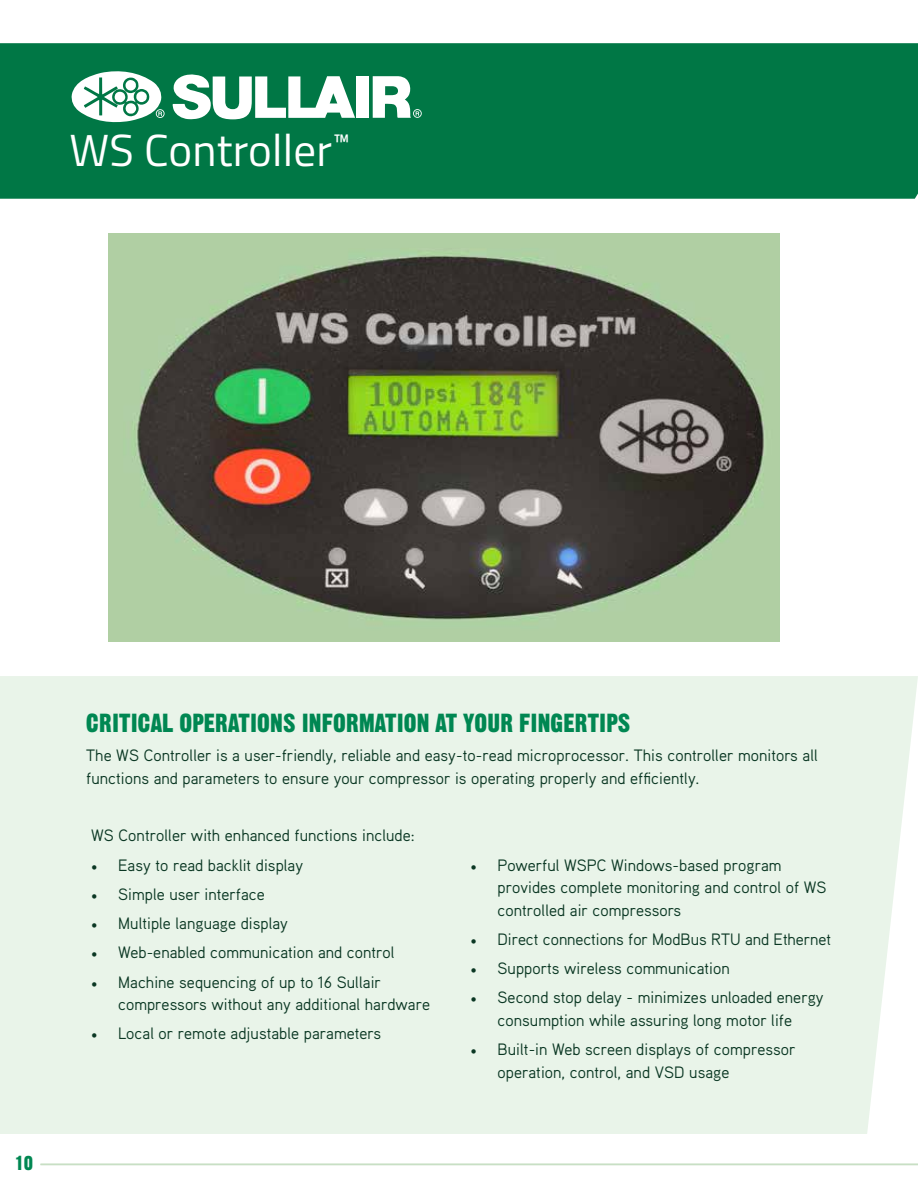
<style>
.page{position:relative;width:918px;height:1188px;background:#fff}
.page>*{position:absolute;margin:0;border:0;box-sizing:border-box;transform-origin:0 0}
.t1{font:45px "Titillium Web";letter-spacing:.005em;color:#fff}
.t2{font:25.5px "Gothic Thirteen";letter-spacing:.005em;color:#008752}
.t3{font:19.5px "Gothic Thirteen";color:#008752}
.t4{font:16.5px/22.5px "Aaux";letter-spacing:.005em;color:#0a3723}
.s1{font-family:"Minion Pro"}
</style>
<div class="page">
<div style="left:0;top:676px;width:918px;height:458px;background:#e9f4e9"></div>
<img style="left:108px;top:233px;width:672px;height:408px">
<div style="left:0;top:43px;width:918px;height:156px;background:#007745"></div>
<div style="left:357px;top:76px;width:12px;height:42px;background:#fff"></div>
<svg style="left:172px;top:74px;width:183px;height:46px"></svg>
<svg style="left:373px;top:76px;width:49px;height:42px"></svg>
<svg style="left:71px;top:69px;width:94px;height:55px"></svg>
<hr style="left:40px;top:1164px;width:878px;height:1px;background:#c8dfc4">
<h1 class="t1" style="left:69px;top:118px;width:282px">WS Controller<sup>™</sup></h1>
<p class="t3" style="left:15px;top:1151px;width:19px">10</p>
<h2 class="t2" style="left:86px;top:707px;width:546px">CRITICAL OPERATIONS INFORMATION AT YOUR FINGERTIPS</h2>
<p class="t4" style="left:86px;top:744px;width:733px">The WS Controller is a user-friendly, reliable and easy-to-read microprocessor. This controller monitors all functions and parameters to ensure your compressor is operating properly and efficiently.</p>
<p class="t4" style="left:91px;top:824px;width:325px">WS Controller with enhanced functions include:</p>
<p class="t4" style="left:91px;top:853px;width:214px"><span class="s1">•</span> Easy to read backlit display</p>
<p class="t4" style="left:91px;top:882px;width:175px"><span class="s1">•</span> Simple user interface</p>
<p class="t4" style="left:91px;top:912px;width:198px"><span class="s1">•</span> Multiple language display</p>
<p class="t4" style="left:91px;top:941px;width:305px"><span class="s1">•</span> Web-enabled communication and control</p>
<p class="t4" style="left:118px;top:970px;width:313px;text-indent:-27px"><span class="s1">•</span> Machine sequencing of up to 16 Sullair compressors without any additional hardware</p>
<p class="t4" style="left:91px;top:1022px;width:292px"><span class="s1">•</span> Local or remote adjustable parameters</p>
<p class="t4" style="left:498px;top:853px;width:331px;text-indent:-27px"><span class="s1">•</span> Powerful WSPC Windows-based program provides complete monitoring and control of WS controlled air compressors</p>
<p class="t4" style="left:471px;top:927px;width:362px"><span class="s1">•</span> Direct connections for ModBus RTU and Ethernet</p>
<p class="t4" style="left:471px;top:957px;width:261px"><span class="s1">•</span> Supports wireless communication</p>
<p class="t4" style="left:471px;top:986px;width:355px;text-align:center"><span class="s1">•</span> Second stop delay - minimizes unloaded energy consumption while assuring long motor life</p>
<p class="t4" style="left:498px;top:1038px;width:299px;text-indent:-27px"><span class="s1">•</span> Built-in Web screen displays of compressor operation, control, and VSD usage</p>
</div>
